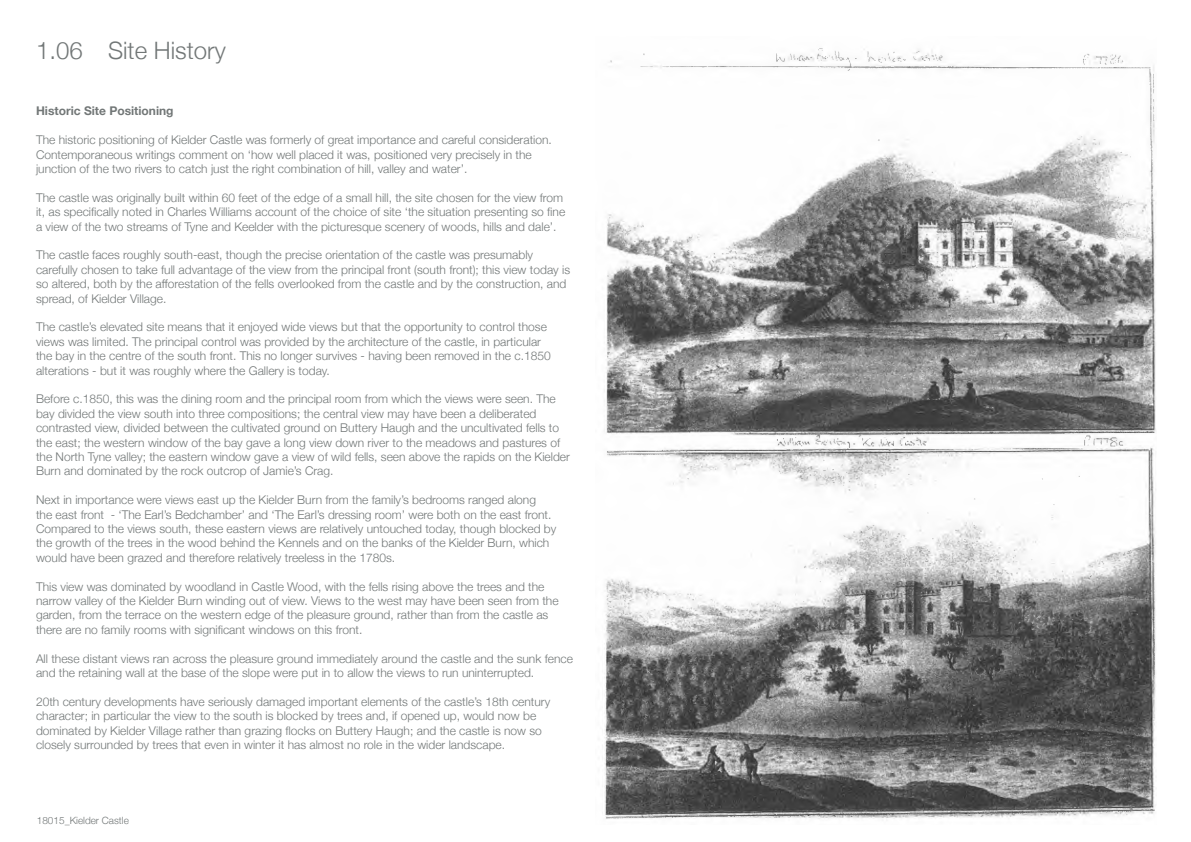
<style>
.page{position:relative;width:1191px;height:842px;background:#fff}
.page>*{position:absolute;margin:0;border:0;box-sizing:border-box;transform-origin:0 0}
.t1{font:300 24px "Helvetica Neue";color:#727777}
.t2{font:300 12px/14.4px "Helvetica Neue";color:#727777}
.t3{font:700 12px "Helvetica Neue";color:#727777}
.t4{font:300 10px "Helvetica Neue";color:#727777}
</style>
<div class="page">
<img style="left:602px;top:48px;width:554px;height:771px">
<h1 class="t1" style="left:36px;top:31px;width:191px">1.06 Site History</h1>
<p class="t3" style="left:36px;top:102px;width:139px">Historic Site Positioning</p>
<p class="t2" style="left:36px;top:132px;width:517px">The historic positioning of Kielder Castle was formerly of great importance and careful consideration.<br>Contemporaneous writings comment on ‘how well placed it was, positioned very precisely in the junction of the two rivers to catch just the right combination of hill, valley and water’.</p>
<p class="t2" style="left:36px;top:189px;width:531px">The castle was originally built within 60 feet of the edge of a small hill, the site chosen for the view from it, as specifically noted in Charles Williams account of the choice of site ‘the situation presenting so fine a view of the two streams of Tyne and Keelder with the picturesque scenery of woods, hills and dale’.</p>
<p class="t2" style="left:36px;top:247px;width:535px">The castle faces roughly south-east, though the precise orientation of the castle was presumably carefully chosen to take full advantage of the view from the principal front (south front); this view today is so altered, both by the afforestation of the fells overlooked from the castle and by the construction, and spread, of Kielder Village.</p>
<p class="t2" style="left:36px;top:319px;width:516px">The castle’s elevated site means that it enjoyed wide views but that the opportunity to control those views was limited. The principal control was provided by the architecture of the castle, in particular the bay in the centre of the south front. This no longer survives - having been removed in the c.1850 alterations - but it was roughly where the Gallery is today.</p>
<p class="t2" style="left:36px;top:391px;width:535px">Before c.1850, this was the dining room and the principal room from which the views were seen. The bay divided the view south into three compositions; the central view may have been a deliberated contrasted view, divided between the cultivated ground on Buttery Haugh and the uncultivated fells to the east; the western window of the bay gave a long view down river to the meadows and pastures of the North Tyne valley; the eastern window gave a view of wild fells, seen above the rapids on the Kielder Burn and dominated by the rock outcrop of Jamie’s Crag.</p>
<p class="t2" style="left:36px;top:492px;width:522px">Next in importance were views east up the Kielder Burn from the family’s bedrooms ranged along<br>the east front - ‘The Earl’s Bedchamber’ and ‘The Earl’s dressing room’ were both on the east front.<br>Compared to the views south, these eastern views are relatively untouched today, though blocked by the growth of the trees in the wood behind the Kennels and on the banks of the Kielder Burn, which would have been grazed and therefore relatively treeless in the 1780s.</p>
<p class="t2" style="left:36px;top:578px;width:524px">This view was dominated by woodland in Castle Wood, with the fells rising above the trees and the narrow valley of the Kielder Burn winding out of view. Views to the west may have been seen from the garden, from the terrace on the western edge of the pleasure ground, rather than from the castle as there are no family rooms with significant windows on this front.</p>
<p class="t2" style="left:36px;top:650px;width:538px">All these distant views ran across the pleasure ground immediately around the castle and the sunk fence and the retaining wall at the base of the slope were put in to allow the views to run uninterrupted.</p>
<p class="t2" style="left:36px;top:693px;width:516px">20th century developments have seriously damaged important elements of the castle’s 18th century character; in particular the view to the south is blocked by trees and, if opened up, would now be dominated by Kielder Village rather than grazing flocks on Buttery Haugh; and the castle is now so closely surrounded by trees that even in winter it has almost no role in the wider landscape.</p>
<p class="t4" style="left:37px;top:813px;width:94px">18015_Kielder Castle</p>
</div>
